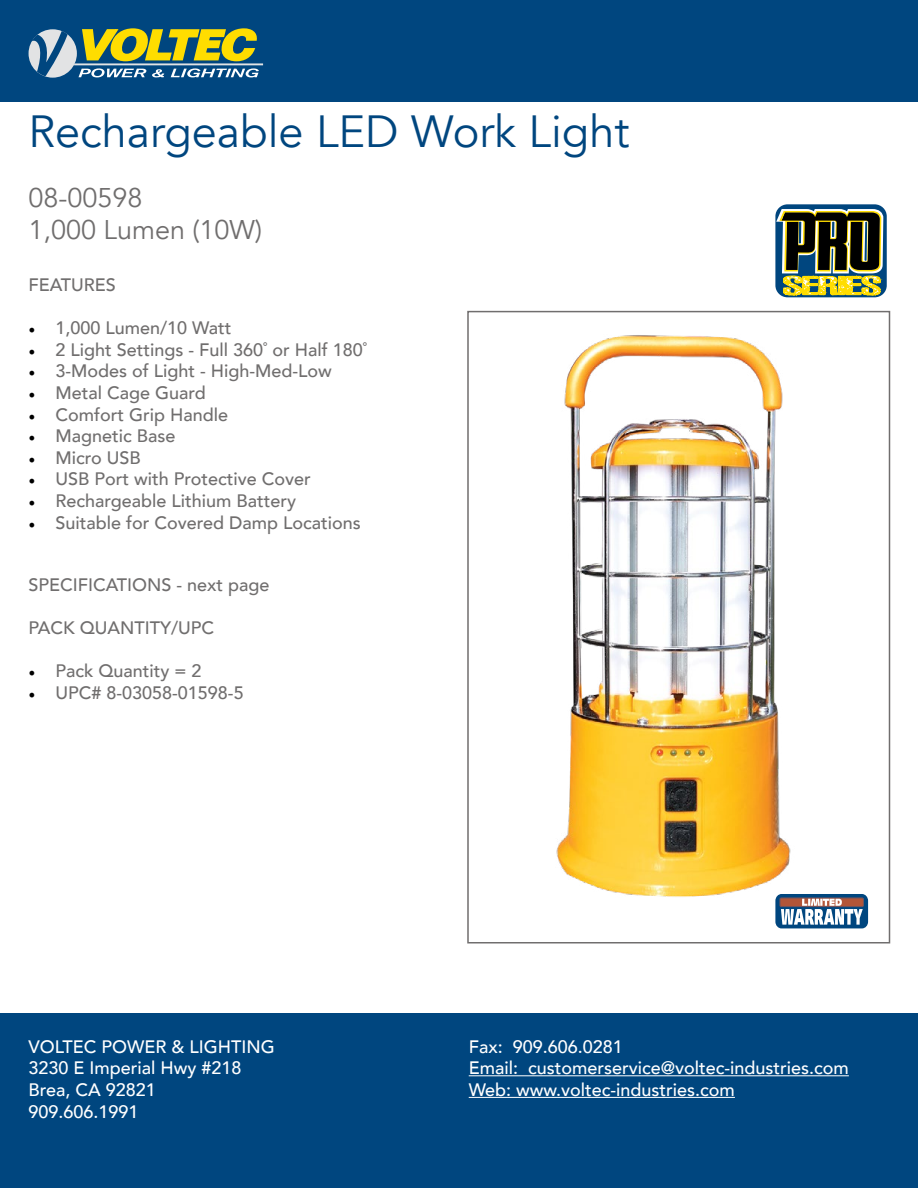
<style>
.page{position:relative;width:918px;height:1188px;background:#fff}
.page>*{position:absolute;margin:0;border:0;box-sizing:border-box;transform-origin:0 0}
.t1{font:45px "Avenir";color:#00467f}
.t2{font:27px "Avenir";color:#706e6e}
.t3{font:500 18px "Avenir";color:#706e6e}
.t4{font:500 18px "Avenir";color:#fff}
.s1{font-family:"Minion Pro";font-weight:400;color:#000}
</style>
<div class="page">
<div style="left:0;top:0;width:918px;height:102px;background:#00467f"></div>
<div style="left:0;top:1013px;width:918px;height:175px;background:#00467f"></div>
<hr style="left:74px;top:63px;width:189px;height:2px;background:#e2e3e4">
<svg style="left:29px;top:28px;width:230px;height:49px"></svg>
<hr style="left:469px;top:1075px;width:380px;height:1px;background:#fff">
<hr style="left:469px;top:1097px;width:266px;height:1px;background:#fff">
<img style="left:556px;top:335px;width:235px;height:562px">
<div style="left:467px;top:311px;width:423px;height:633px;border:2px solid #706e6e"></div>
<svg style="left:719px;top:207px;width:167px;height:636px"></svg>
<svg style="left:778px;top:206px;width:104px;height:304px"></svg>
<svg style="left:780px;top:204px;width:101px;height:145px"></svg>
<div style="left:775px;top:894px;width:93px;height:34px;background:#00467f;border-radius:6px"></div>
<div style="left:779px;top:897px;width:85px;height:10px;border:1px solid #71535c;border-radius:2px"></div>
<svg style="left:781px;top:899px;width:82px;height:26px"></svg>
<p class="t1" style="left:28px;top:105px;width:602px">Rechargeable LED Work Light</p>
<p class="t2" style="left:28px;top:182px;width:116px">08-00598</p>
<p class="t2" style="left:28px;top:214px;width:235px">1,000 Lumen (10W)</p>
<p class="t3" style="left:28px;top:269px;width:89px">FEATURES</p>
<p class="t3" style="left:28px;top:312px;width:204px"><span class="s1">•</span> 1,000 Lumen/10 Watt</p>
<p class="t3" style="left:28px;top:334px;width:340px"><span class="s1">•</span> 2 Light Settings - Full 360˚ or Half 180˚</p>
<p class="t3" style="left:28px;top:356px;width:305px"><span class="s1">•</span> 3-Modes of Light - High-Med-Low</p>
<p class="t3" style="left:28px;top:377px;width:179px"><span class="s1">•</span> Metal Cage Guard</p>
<p class="t3" style="left:28px;top:399px;width:201px"><span class="s1">•</span> Comfort Grip Handle</p>
<p class="t3" style="left:28px;top:420px;width:149px"><span class="s1">•</span> Magnetic Base</p>
<p class="t3" style="left:28px;top:442px;width:114px"><span class="s1">•</span> Micro USB</p>
<p class="t3" style="left:28px;top:464px;width:284px"><span class="s1">•</span> USB Port with Protective Cover</p>
<p class="t3" style="left:28px;top:485px;width:269px"><span class="s1">•</span> Rechargeable Lithium Battery</p>
<p class="t3" style="left:28px;top:507px;width:334px"><span class="s1">•</span> Suitable for Covered Damp Locations</p>
<p class="t3" style="left:28px;top:569px;width:243px">SPECIFICATIONS - next page</p>
<p class="t3" style="left:28px;top:612px;width:187px">PACK QUANTITY/UPC</p>
<p class="t3" style="left:28px;top:656px;width:175px"><span class="s1">•</span> Pack Quantity = 2</p>
<p class="t3" style="left:28px;top:677px;width:217px"><span class="s1">•</span> UPC# 8-03058-01598-5</p>
<p class="t4" style="left:28px;top:1031px;width:248px">VOLTEC POWER &amp; LIGHTING</p>
<p class="t4" style="left:28px;top:1053px;width:215px">3230 E Imperial Hwy #218</p>
<p class="t4" style="left:28px;top:1074px;width:129px">Brea, CA 92821</p>
<p class="t4" style="left:28px;top:1096px;width:112px">909.606.1991</p>
<p class="t4" style="left:469px;top:1031px;width:156px">Fax: 909.606.0281</p>
<p class="t4" style="left:469px;top:1053px;width:382px">Email: customerservice@voltec-industries.com</p>
<p class="t4" style="left:469px;top:1074px;width:268px">Web: www.voltec-industries.com</p>
</div>
